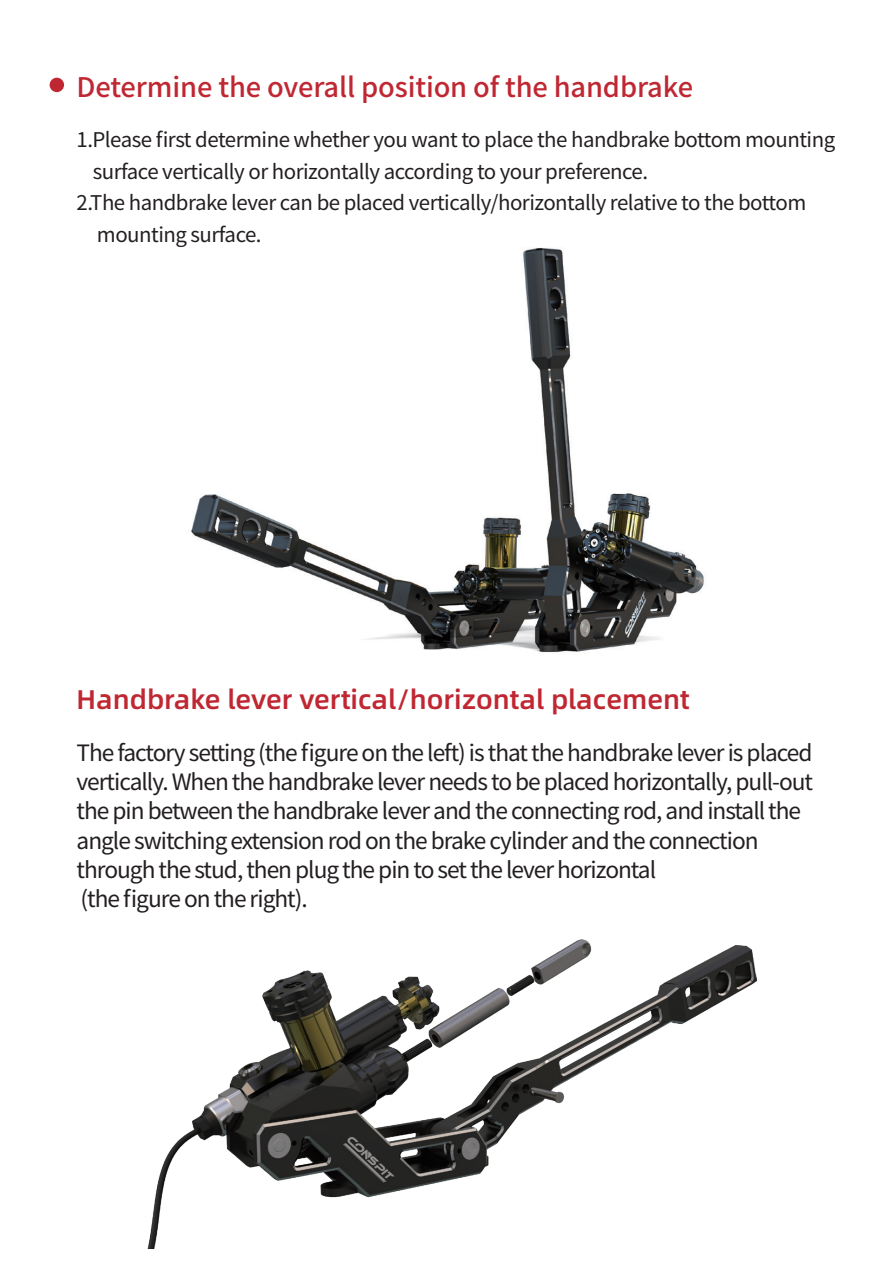
<style>
.page{position:relative;width:893px;height:1276px;background:#fff}
.page>*{position:absolute;margin:0;border:0;box-sizing:border-box;transform-origin:0 0}
.t1{font:27px "Alibaba Pu Hui Ti M";color:#bf2732}
.t2{font:500 27px "Source Han Sans CN";letter-spacing:-.005em;color:#bf2732}
.t3{font:22.5px/29.2px "Source Han Sans CN";letter-spacing:-.045em;color:#231f20}
.t4{font:20.25px "Source Han Sans CN";letter-spacing:-.025em;color:#231f20}
</style>
<div class="page">
<div style="left:49px;top:77px;width:15px;height:15px;background:#bf2732;border-radius:50%"></div>
<img style="left:147px;top:939px;width:609px;height:309px">
<img style="left:191px;top:247px;width:514px;height:406px">
<p class="t2" style="left:77px;top:71px;width:618px">Determine the overall position of the handbrake</p>
<p class="t4" style="left:77px;top:128px;width:760px">1.Please first determine whether you want to place the handbrake bottom mounting</p>
<p class="t4" style="left:93px;top:160px;width:557px">surface vertically or horizontally according to your preference.</p>
<p class="t4" style="left:77px;top:191px;width:731px">2.The handbrake lever can be placed vertically/horizontally relative to the bottom</p>
<p class="t4" style="left:97px;top:223px;width:166px">mounting surface.</p>
<p class="t1" style="left:77px;top:679px;width:615px">Handbrake lever vertical/horizontal placement</p>
<p class="t3" style="left:77px;top:738px;width:738px">The factory setting (the figure on the left) is that the handbrake lever is placed vertically. When the handbrake lever needs to be placed horizontally, pull-out the pin between the handbrake lever and the connecting rod, and install the angle switching extension rod on the brake cylinder and the connection through the stud, then plug the pin to set the lever horizontal<br>(the figure on the right).</p>
</div>
